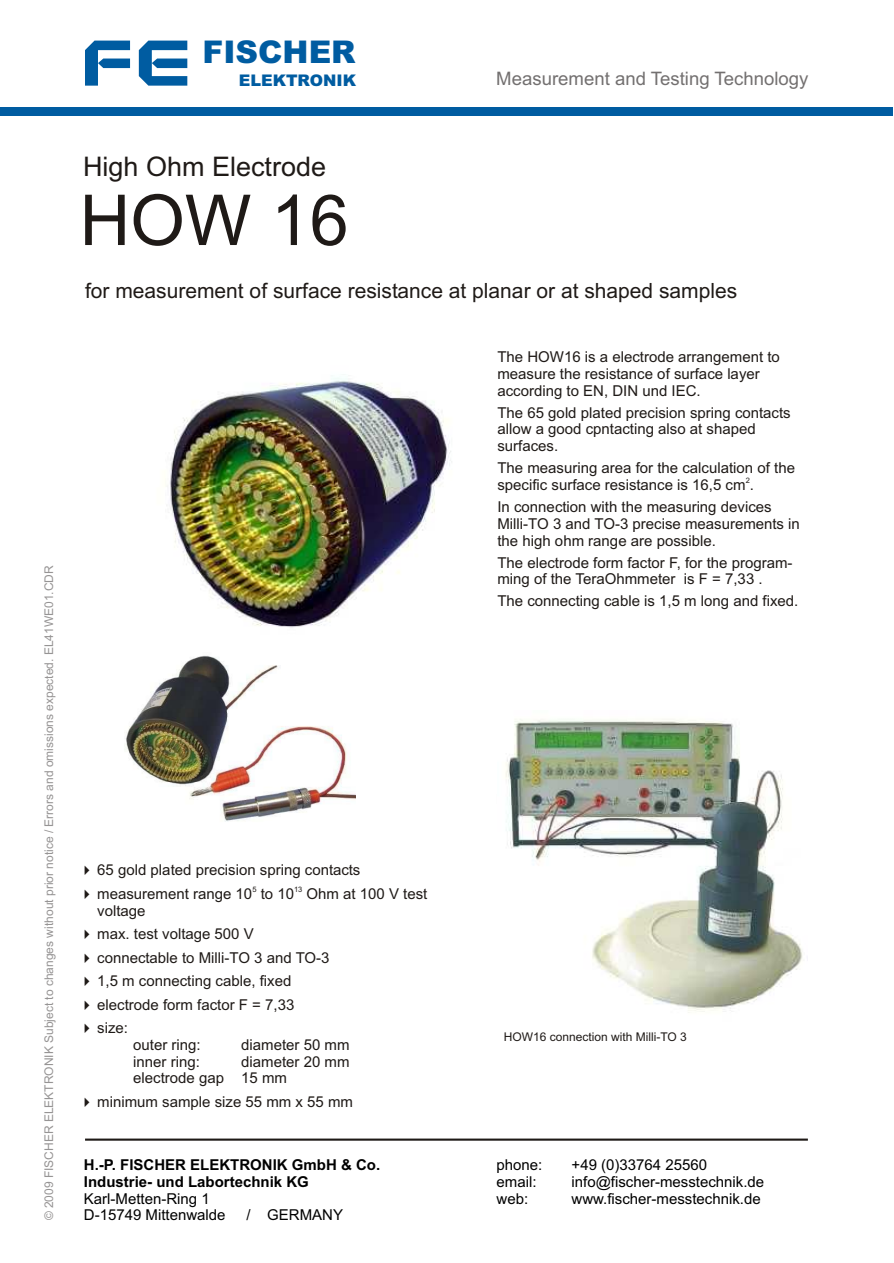
<style>
.page{position:relative;width:894px;height:1263px;background:#fff}
.page>*{position:absolute;margin:0;border:0;box-sizing:border-box;transform-origin:0 0}
.t1{font:70.2px "Arial";color:#1f1a17}
.t2{font:900 31.35px "Arial";color:#005ca1}
.t3{font:27px "Arial";color:#1f1a17}
.t4{font:21px "Arial";color:#1f1a17}
.t5{font:18.6px "Arial";color:#737070}
.t6{font:900 16.05px "Arial";color:#005ca1}
.t7{font:15px/16.8px "Arial";color:#1f1a17}
.t8{font:15px "Arial";color:#000}
.t9{font:700 15px/16.8px "Arial";color:#000}
.t10{font:12px "Arial";color:#969494}
.t11{font:12px "Arial";color:#1f1a17}
.t12{font:7.5px "Arial";color:#1f1a17}
.s1{font-family:"Arial Unicode MS"}
</style>
<div class="page">
<svg style="left:85px;top:41px;width:45px;height:45px"></svg>
<svg style="left:139px;top:41px;width:48px;height:45px"></svg>
<div style="left:0;top:107px;width:893px;height:8px;background:#005ca1"></div>
<hr style="left:85px;top:1139px;width:723px;height:2px;background:#1f1a17">
<img style="left:167px;top:378px;width:285px;height:250px">
<img style="left:125px;top:655px;width:230px;height:167px">
<img style="left:505px;top:719px;width:298px;height:294px">
<p class="t10" style="left:44px;top:1220px;width:657px;rotate:-90deg"><span class="s1">©</span> 2009 FISCHER ELEKTRONIK Subject to changes without prior notice / Errors and omissions expected. EL41WE01.CDR</p>
<h2 class="t2" style="left:203px;top:41px;width:155px">FISCHER</h2>
<p class="t6" style="left:239px;top:74px;width:119px">ELEKTRONIK</p>
<p class="t5" style="left:496px;top:71px;width:314px">Measurement and Testing Technology</p>
<h3 class="t3" style="left:83px;top:156px;width:245px">High Ohm Electrode</h3>
<h1 class="t1" style="left:80px;top:194px;width:271px">HOW 16</h1>
<h3 class="t4" style="left:85px;top:283px;width:654px">for measurement of surface resistance at planar or at shaped samples</h3>
<p class="t7" style="left:497px;top:350px;width:284px">The HOW16 is a electrode arrangement to measure the resistance of surface layer according to EN, DIN und IEC.</p>
<p class="t7" style="left:497px;top:405px;width:295px">The 65 gold plated precision spring contacts allow a good cpntacting also at shaped surfaces.</p>
<p class="t7" style="left:497px;top:461px;width:299px">The measuring area for the calculation of the</p>
<p class="t12" style="left:746px;top:478px;width:6px">2</p>
<p class="t7" style="left:497px;top:476px;width:276px;line-height:21.8px">specific surface resistance is 16,5 cm .<br>In connection with the measuring devices</p>
<p class="t7" style="left:497px;top:517px;width:304px">Milli-TO 3 and TO-3 precise measurements in the high ohm range are possible.</p>
<p class="t7" style="left:497px;top:555px;width:297px">The electrode form factor F, for the program&shy;ming of the TeraOhmmeter is F = 7,33 .</p>
<p class="t7" style="left:497px;top:594px;width:302px">The connecting cable is 1,5 m long and fixed.</p>
<p class="t7" style="left:79px;top:862px;width:283px">✔ 65 gold plated precision spring contacts</p>
<p class="t7" style="left:79px;top:887px;width:350px">✔ measurement range 10 to 10 Ohm at 100 V test</p>
<p class="t12" style="left:252px;top:886px;width:6px">5</p>
<p class="t12" style="left:294px;top:886px;width:10px">13</p>
<p class="t7" style="left:97px;top:904px;width:50px">voltage</p>
<p class="t7" style="left:79px;top:927px;width:176px">✔ max. test voltage 500 V</p>
<p class="t7" style="left:79px;top:950px;width:252px">✔ connectable to Milli-TO 3 and TO-3</p>
<p class="t7" style="left:79px;top:974px;width:214px">✔ 1,5 m connecting cable, fixed</p>
<p class="t7" style="left:79px;top:997px;width:217px">✔ electrode form factor F = 7,33</p>
<p class="t7" style="left:79px;top:1021px;width:50px">✔ size:</p>
<p class="t7" style="left:133px;top:1038px;width:69px">outer ring:</p>
<p class="t7" style="left:241px;top:1038px;width:110px">diameter 50 mm</p>
<p class="t7" style="left:133px;top:1054px;width:68px">inner ring:</p>
<p class="t7" style="left:133px;top:1054px;width:218px;text-indent:108px">diameter 20 mm electrode gap 15 mm</p>
<p class="t7" style="left:79px;top:1095px;width:275px">✔ minimum sample size 55 mm x 55 mm</p>
<p class="t9" style="left:84px;top:1158px;width:298px">H.-P. FISCHER ELEKTRONIK GmbH &amp; Co.<br>Industrie- und Labortechnik KG</p>
<p class="t8" style="left:84px;top:1193px;width:127px">Karl-Metten-Ring 1</p>
<p class="t8" style="left:84px;top:1209px;width:143px">D-15749 Mittenwalde</p>
<p class="t8" style="left:246px;top:1209px;width:98px">/ GERMANY</p>
<p class="t11" style="left:504px;top:1032px;width:185px">HOW16 connection with Milli-TO 3</p>
<p class="t8" style="left:497px;top:1159px;width:47px">phone:</p>
<p class="t8" style="left:572px;top:1159px;width:137px">+49 (0)33764 25560</p>
<p class="t8" style="left:497px;top:1176px;width:41px">email:</p>
<p class="t8" style="left:572px;top:1176px;width:194px">info@fischer-messtechnik.de</p>
<p class="t8" style="left:497px;top:1193px;width:33px">web:</p>
<p class="t8" style="left:572px;top:1193px;width:191px">www.fischer-messtechnik.de</p>
</div>
